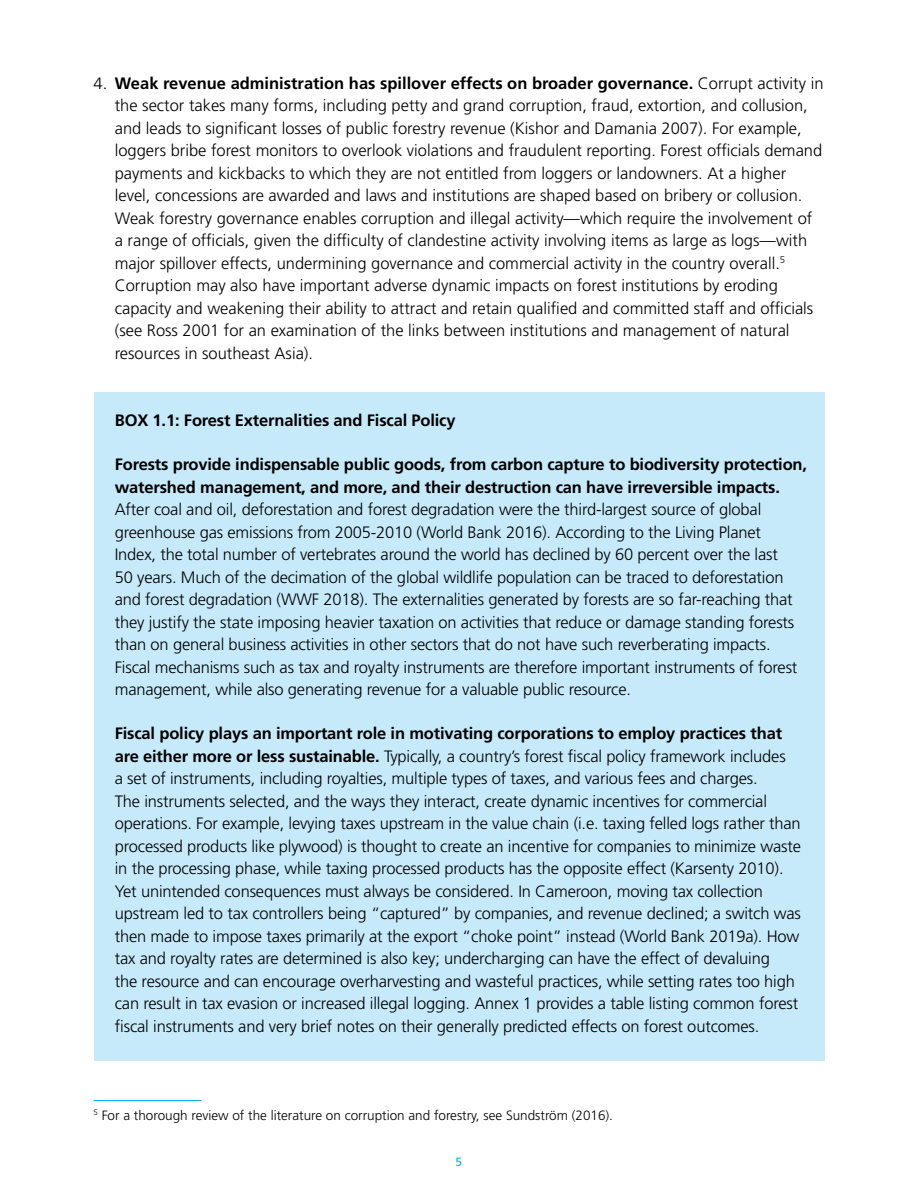
<style>
.page{position:relative;width:918px;height:1188px;background:#fff}
.page>*{position:absolute;margin:0;border:0;box-sizing:border-box;transform-origin:0 0}
.t1{font:300 16.5px/22.5px "Frutiger LT Std";letter-spacing:-.01em;color:#000}
.t2{font:700 16.5px/22.5px "Frutiger LT Std";letter-spacing:-.01em;color:#000}
.t3{font:300 13.5px "Frutiger LT Std";color:#000}
.t4{font:12px "Frutiger LT Std";color:#00aeef}
.s1{font-weight:700}
</style>
<div class="page">
<div style="left:94px;top:393px;width:730px;height:63px;background:#c7eafb"></div>
<div style="left:94px;top:437px;width:730px;height:288px;background:#c7eafb"></div>
<div style="left:94px;top:705px;width:730px;height:356px;background:#c7eafb"></div>
<hr style="left:94px;top:1100px;width:108px;height:1px;background:#00aeef">
<p class="t1" style="left:115px;top:72px;width:710px;text-indent:-21px">4. <span class="s1">Weak revenue administration has spillover effects on broader governance.</span> Corrupt activity in the sector takes many forms, including petty and grand corruption, fraud, extortion, and collusion, and leads to significant losses of public forestry revenue (Kishor and Damania 2007). For example, loggers bribe forest monitors to overlook violations and fraudulent reporting. Forest officials demand payments and kickbacks to which they are not entitled from loggers or landowners. At a higher level, concessions are awarded and laws and institutions are shaped based on bribery or collusion.<br>Weak forestry governance enables corruption and illegal activity—which require the involvement of a range of officials, given the difficulty of clandestine activity involving items as large as logs—with major spillover effects, undermining governance and commercial activity in the country overall.<sup>5<br></sup>Corruption may also have important adverse dynamic impacts on forest institutions by eroding capacity and weakening their ability to attract and retain qualified and committed staff and officials (see Ross 2001 for an examination of the links between institutions and management of natural resources in southeast Asia).</p>
<p class="t2" style="left:115px;top:410px;width:342px">BOX 1.1: Forest Externalities and Fiscal Policy</p>
<p class="t2" style="left:115px;top:453px;width:694px">Forests provide indispensable public goods, from carbon capture to biodiversity protection, watershed management, and more, and their destruction can have irreversible impacts.</p>
<p class="t1" style="left:115px;top:499px;width:684px">After coal and oil, deforestation and forest degradation were the third-largest source of global greenhouse gas emissions from 2005-2010 (World Bank 2016). According to the Living Planet Index, the total number of vertebrates around the world has declined by 60 percent over the last 50 years. Much of the decimation of the global wildlife population can be traced to deforestation and forest degradation (WWF 2018). The externalities generated by forests are so far-reaching that they justify the state imposing heavier taxation on activities that reduce or damage standing forests than on general business activities in other sectors that do not have such reverberating impacts.<br>Fiscal mechanisms such as tax and royalty instruments are therefore important instruments of forest management, while also generating revenue for a valuable public resource.</p>
<p class="t1" style="left:115px;top:722px;width:688px"><span class="s1">Fiscal policy plays an important role in motivating corporations to employ practices that are either more or less sustainable.</span> Typically, a country’s forest fiscal policy framework includes<br>a set of instruments, including royalties, multiple types of taxes, and various fees and charges.<br>The instruments selected, and the ways they interact, create dynamic incentives for commercial operations. For example, levying taxes upstream in the value chain (i.e. taxing felled logs rather than processed products like plywood) is thought to create an incentive for companies to minimize waste in the processing phase, while taxing processed products has the opposite effect (Karsenty 2010).<br>Yet unintended consequences must always be considered. In Cameroon, moving tax collection upstream led to tax controllers being “captured” by companies, and revenue declined; a switch was then made to impose taxes primarily at the export “choke point” instead (World Bank 2019a). How tax and royalty rates are determined is also key; undercharging can have the effect of devaluing<br>the resource and can encourage overharvesting and wasteful practices, while setting rates too high can result in tax evasion or increased illegal logging. Annex 1 provides a table listing common forest fiscal instruments and very brief notes on their generally predicted effects on forest outcomes.</p>
<p class="t3" style="left:94px;top:1108px;width:521px"><sup>5</sup> For a thorough review of the literature on corruption and forestry, see Sundström (2016).</p>
<p class="t4" style="left:456px;top:1155px;width:8px">5</p>
</div>
